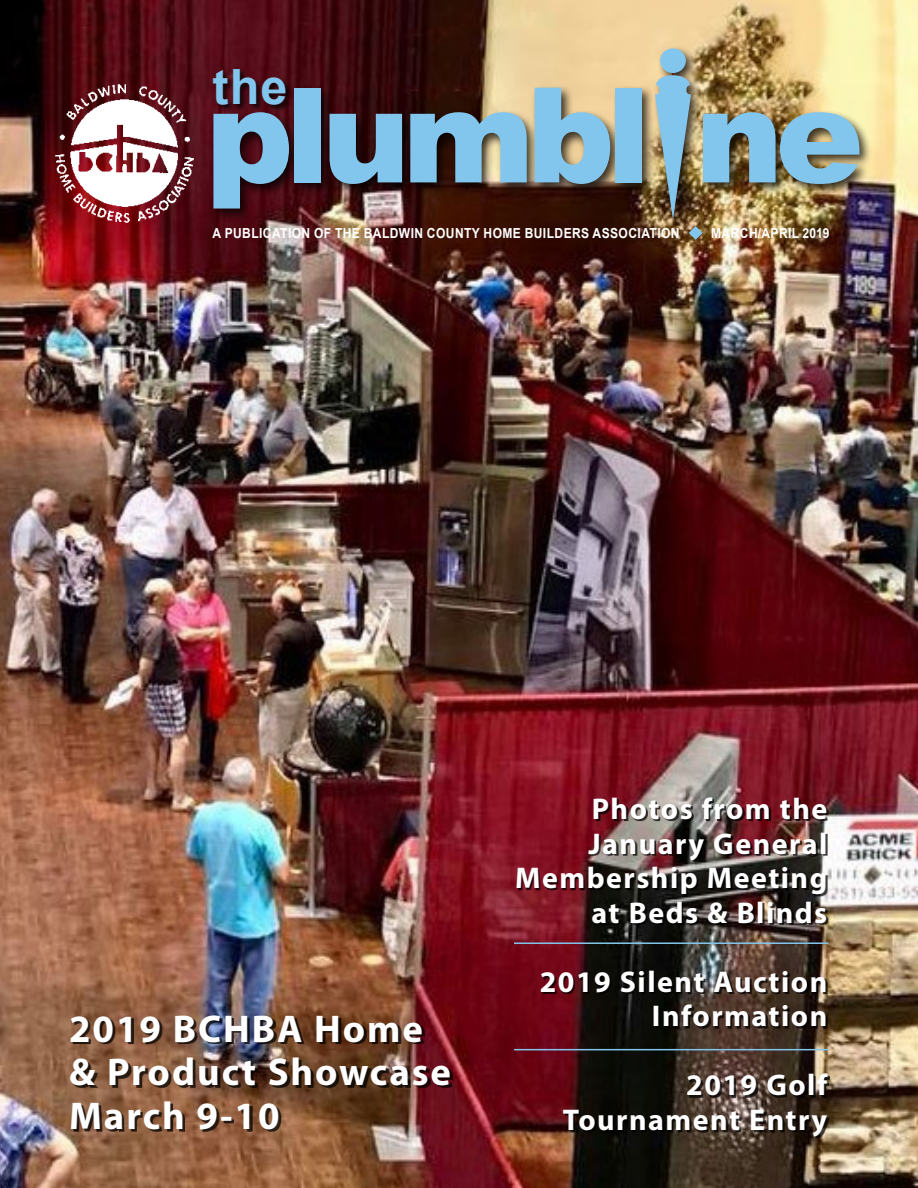
<style>
.page{position:relative;width:918px;height:1188px;background:#fff}
.page>*{position:absolute;margin:0;border:0;box-sizing:border-box;transform-origin:0 0}
.t1{font:900 132.3px "Arial";letter-spacing:-.06em;color:#83c6ed}
.t2{font:700 48.6px "Arial";color:#83c6ed}
.t3{font:700 38.85px/43.5px "Myriad Pro";letter-spacing:.05em;color:#fff}
.t4{font:700 30px/34.5px "Myriad Pro";letter-spacing:.05em;color:#fff;text-align:right}
.t5{font:700 13.8px "Arial";letter-spacing:.035em;color:#fff;scale:.87 1}
</style>
<div class="page">
<img style="left:0;top:0;width:918px;height:1188px">
<img style="left:54px;top:83px;width:142px;height:142px">
<svg style="left:689px;top:231px;width:14px;height:9px"></svg>
<div style="left:210px;top:85px;width:663px;height:137px;background:#000;opacity:.75"></div>
<div style="left:652px;top:45px;width:51px;height:186px;background:#000;opacity:.75"></div>
<img style="left:655px;top:75px;width:36px;height:145px">
<div style="left:660px;top:48px;width:26px;height:25px;background:#83c6ed;border-radius:50%"></div>
<div style="left:212px;top:68px;width:81px;height:44px;background:#000;opacity:.75"></div>
<div style="left:72px;top:1018px;width:381px;height:114px;background:#000;opacity:.75"></div>
<div style="left:518px;top:799px;width:312px;height:339px;background:#000;opacity:.75"></div>
<hr style="left:514px;top:942px;width:314px;height:2px;background:#83c6ed">
<hr style="left:514px;top:1049px;width:314px;height:1px;background:#83c6ed">
<h2 class="t2" style="left:213px;top:53px;width:76px">the</h2>
<h1 class="t1" style="left:205px;top:39px;width:660px">plumbl ne</h1>
<p class="t5" style="left:213px;top:224px;width:538px">A PUBLICATION OF THE BALDWIN COUNTY HOME BUILDERS ASSOCIATION</p>
<p class="t5" style="left:711px;top:224px;width:137px">MARCH/APRIL 2019</p>
<p class="t3" style="left:69px;top:1005px;width:383px">2019 BCHBA Home &amp; Product Showcase<br>March 9-10</p>
<p class="t4" style="left:515px;top:791px;width:314px">Photos from the<br>January General<br>Membership Meeting at Beds &amp; Blinds</p>
<p class="t4" style="left:540px;top:963px;width:289px">2019 Silent Auction<br>Information</p>
<p class="t4" style="left:563px;top:1067px;width:266px">2019 Golf<br>Tournament Entry</p>
</div>
